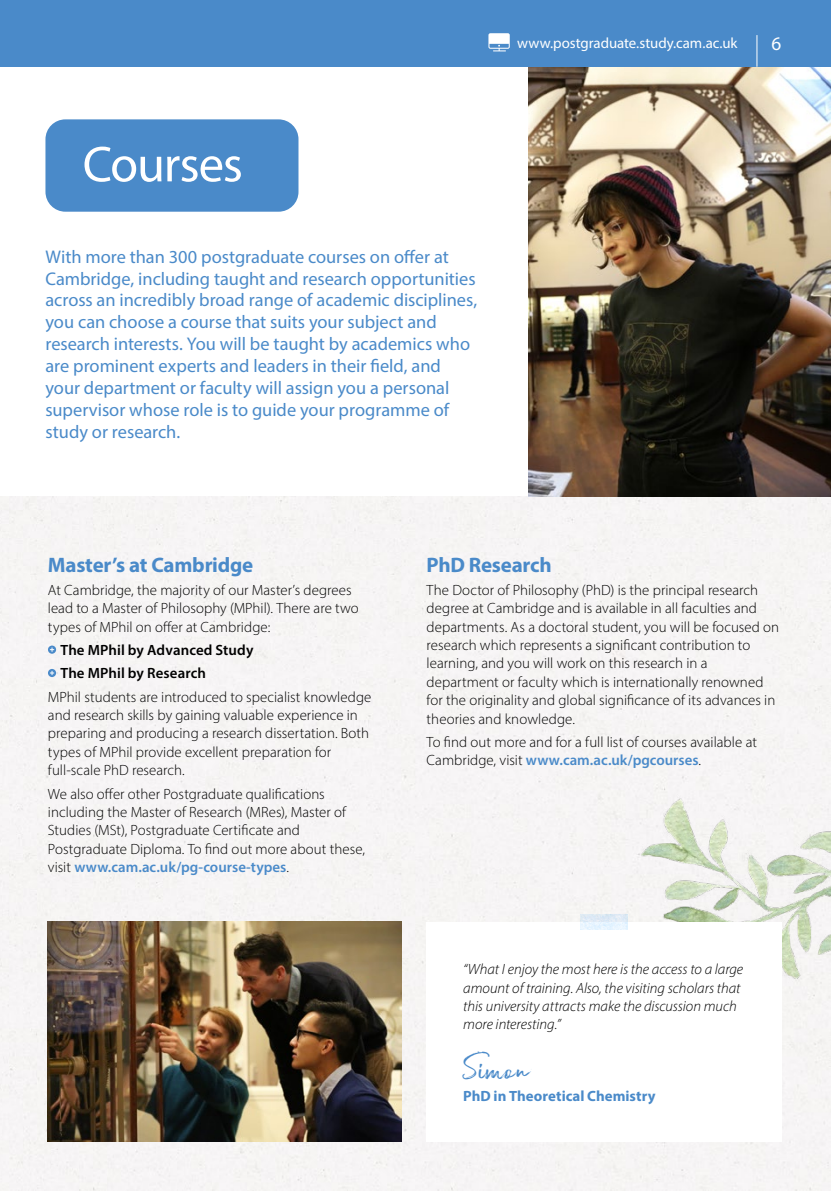
<style>
.page{position:relative;width:831px;height:1191px;background:#fff}
.page>*{position:absolute;margin:0;border:0;box-sizing:border-box;transform-origin:0 0}
.t1{font:50.75px "Myriad Pro";letter-spacing:-.025em;color:#fff}
.t2{font:42.18px "Broadcast Matter";letter-spacing:-.035em;color:#4a8ac9}
.t3{font:700 21px "Myriad Pro";letter-spacing:-.01em;color:#4a8ac9}
.t4{font:19.25px "Myriad Pro";color:#fff}
.t5{font:18.38px/21.9px "Myriad Pro";letter-spacing:-.005em;color:#4a8ac9}
.t6{font:300 14.88px/18.4px "Myriad Pro";letter-spacing:.005em;color:#000}
.t7{font:italic 300 14.88px/18.4px "Myriad Pro";color:#000}
.t8{font:600 14.88px/23.3px "Myriad Pro";letter-spacing:.005em;color:#000}
.t9{font:14.88px "Myriad Pro";letter-spacing:-.005em;color:#fff}
.t10{font:700 14.88px "Myriad Pro";color:#4a8ac9}
.s1{font-weight:600;color:#4a8ac9}
</style>
<div class="page">
<div style="left:0;top:496px;width:831px;height:695px;background:#f6f5f4"></div>
<img style="left:642px;top:754px;width:189px;height:228px">
<div style="left:426px;top:922px;width:356px;height:219px;background:#fff"></div>
<svg style="left:48px;top:645px;width:8px;height:8px"></svg>
<svg style="left:50px;top:648px;width:4px;height:3px"></svg>
<div style="left:48px;top:669px;width:8px;height:8px;background:#508eca;border-radius:50%"></div>
<svg style="left:50px;top:671px;width:4px;height:4px"></svg>
<div style="left:45px;top:119px;width:253px;height:93px;background:#4a8ac9;border-radius:20px"></div>
<img style="left:528px;top:67px;width:303px;height:429px">
<img style="left:47px;top:922px;width:355px;height:219px">
<div style="left:580px;top:914px;width:48px;height:15px;background:#e2eef7"></div>
<div style="left:0;top:0;width:831px;height:67px;background:#4a8ac9"></div>
<hr style="left:756px;top:35px;width:1px;height:32px;background:#fff">
<svg style="left:488px;top:33px;width:22px;height:18px"></svg>
<h1 class="t1" style="left:83px;top:133px;width:162px">Courses</h1>
<p class="t5" style="left:45px;top:245px;width:433px">With more than 300 postgraduate courses on offer at Cambridge, including taught and research opportunities across an incredibly broad range of academic disciplines, you can choose a course that suits your subject and research interests. You will be taught by academics who are prominent experts and leaders in their field, and your department or faculty will assign you a personal supervisor whose role is to guide your programme of study or research.</p>
<p class="t9" style="left:517px;top:34px;width:222px">www.postgraduate.study.cam.ac.uk</p>
<p class="t4" style="left:771px;top:31px;width:11px">6</p>
<h3 class="t3" style="left:48px;top:551px;width:207px">Master’s at Cambridge</h3>
<p class="t6" style="left:48px;top:580px;width:312px">At Cambridge, the majority of our Master’s degrees lead to a Master of Philosophy (MPhil). There are two types of MPhil on offer at Cambridge:</p>
<p class="t8" style="left:60px;top:638px;width:195px">The MPhil by Advanced Study<br>The MPhil by Research</p>
<p class="t6" style="left:48px;top:687px;width:325px">MPhil students are introduced to specialist knowledge and research skills by gaining valuable experience in preparing and producing a research dissertation. Both types of MPhil provide excellent preparation for full-scale PhD research.</p>
<p class="t6" style="left:48px;top:784px;width:319px">We also offer other Postgraduate qualifications including the Master of Research (MRes), Master of Studies (MSt), Postgraduate Certificate and Postgraduate Diploma. To find out more about these, visit <span class="s1">www.cam.ac.uk/pg-course-types</span>.</p>
<h3 class="t3" style="left:427px;top:551px;width:127px">PhD Research</h3>
<p class="t6" style="left:427px;top:580px;width:354px">The Doctor of Philosophy (PhD) is the principal research degree at Cambridge and is available in all faculties and departments. As a doctoral student, you will be focused on research which represents a significant contribution to learning, and you will work on this research in a department or faculty which is internationally renowned for the originality and global significance of its advances in theories and knowledge.</p>
<p class="t6" style="left:427px;top:732px;width:332px">To find out more and for a full list of courses available at<br>Cambridge, visit <span class="s1">www.cam.ac.uk/pgcourses</span>.</p>
<p class="t7" style="left:463px;top:960px;width:281px">“What I enjoy the most here is the access to a large amount of training. Also, the visiting scholars that this university attracts make the discussion much more interesting.”</p>
<h2 class="t2" style="left:463px;top:1042px;width:66px">Simon</h2>
<p class="t10" style="left:463px;top:1086px;width:194px">PhD in Theoretical Chemistry</p>
</div>
